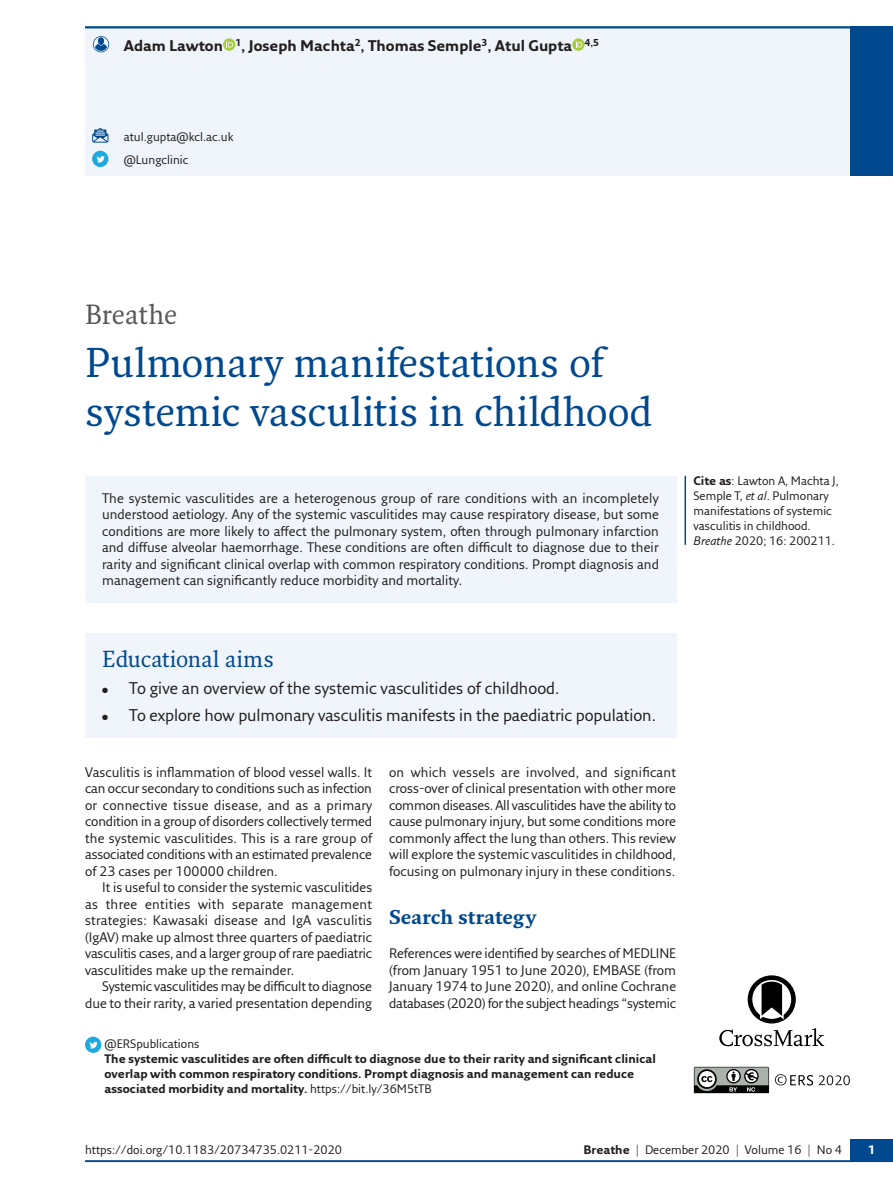
<style>
.page{position:relative;width:893px;height:1191px;background:#fff}
.page>*{position:absolute;margin:0;border:0;box-sizing:border-box;transform-origin:0 0}
.t1{font:40.5px/49.5px "Fresco Std";color:#01498e}
.t2{font:27px "Fresco Pro";color:#57585a}
.t3{font:22.5px "Fresco Std";color:#01498e}
.t4{font:700 19.5px "Fresco Std";color:#01498e}
.t5{font:16.5px "Fresco Sans Pro";letter-spacing:-.005em;color:#231f20}
.t6{font:700 15px "Fresco Sans Pro";color:#231f20}
.t7{font:13.5px/16.5px "Fresco Sans Pro";letter-spacing:-.005em;color:#231f20;text-align:justify}
.t8{font:12px/15px "Fresco Sans Pro";color:#231f20}
.t9{font:700 12px/15px "Fresco Sans Pro";color:#231f20}
.t10{font:700 12px "Fresco Sans Pro";color:#fff}
.s1{font-weight:700}
.s2{font-style:italic}
.s3{font-weight:400}
</style>
<div class="page">
<svg style="left:694px;top:1066px;width:75px;height:27px;background:#767a76"></svg>
<svg style="left:775px;top:1074px;width:38px;height:11px"></svg>
<svg style="left:843px;top:1075px;width:7px;height:10px"></svg>
<svg style="left:819px;top:1075px;width:23px;height:10px"></svg>
<div style="left:844px;top:1076px;width:5px;height:8px;background:#fff;border-radius:50%"></div>
<hr style="left:85px;top:1160px;width:808px;height:2px;background:#01498e">
<div style="left:850px;top:1138px;width:43px;height:23px;background:#01498e"></div>
<div style="left:85px;top:26px;width:808px;height:149px;background:#eff5fb"></div>
<div style="left:850px;top:26px;width:43px;height:149px;background:#01498e"></div>
<svg style="left:93px;top:36px;width:16px;height:16px"></svg>
<svg style="left:85px;top:1036px;width:16px;height:17px"></svg>
<svg style="left:89px;top:1041px;width:9px;height:7px"></svg>
<hr style="left:85px;top:26px;width:808px;height:2px;background:#01498e">
<svg style="left:92px;top:128px;width:16px;height:15px"></svg>
<div style="left:92px;top:151px;width:16px;height:16px;background:#1fa9e1;border-radius:50%"></div>
<svg style="left:97px;top:156px;width:8px;height:7px"></svg>
<svg style="left:719px;top:975px;width:105px;height:71px"></svg>
<div style="left:85px;top:476px;width:591px;height:126px;background:#eff5fb"></div>
<hr style="left:684px;top:476px;width:2px;height:69px;background:#01498e">
<svg style="left:223px;top:38px;width:12px;height:13px"></svg>
<svg style="left:226px;top:41px;width:7px;height:6px"></svg>
<svg style="left:572px;top:38px;width:13px;height:13px"></svg>
<svg style="left:575px;top:41px;width:7px;height:6px"></svg>
<div style="left:85px;top:632px;width:591px;height:105px;background:#eff5fb"></div>
<p class="t6" style="left:124px;top:36px;width:477px">Adam Lawton <sup>1</sup>, Joseph Machta<sup>2</sup>, Thomas Semple<sup>3</sup>, Atul Gupta <sup>4,5</sup></p>
<p class="t8" style="left:124px;top:124px;width:111px;line-height:23.4px">atul.gupta@kcl.ac.uk @Lungclinic</p>
<h2 class="t2" style="left:85px;top:297px;width:94px">Breathe</h2>
<h1 class="t1" style="left:85px;top:336px;width:569px">Pulmonary manifestations of systemic vasculitis in childhood</h1>
<p class="t7" style="left:102px;top:489px;width:558px">The systemic vasculitides are a heterogenous group of rare conditions with an incompletely understood aetiology. Any of the systemic vasculitides may cause respiratory disease, but some conditions are more likely to affect the pulmonary system, often through pulmonary infarction and diffuse alveolar haemorrhage. These conditions are often difficult to diagnose due to their rarity and significant clinical overlap with common respiratory conditions. Prompt diagnosis and management can significantly reduce morbidity and mortality.</p>
<p class="t8" style="left:693px;top:473px;width:147px"><span class="s1">Cite as</span>: Lawton A, Machta J,<br>Semple T, <span class="s2">et al</span>. Pulmonary manifestations of systemic vasculitis in childhood.<br><span class="s2">Breathe</span> 2020; 16: 200211.</p>
<h3 class="t3" style="left:102px;top:644px;width:173px">Educational aims</h3>
<p class="t5" style="left:102px;top:677px;width:459px">● To give an overview of the systemic vasculitides of childhood.</p>
<p class="t5" style="left:102px;top:704px;width:555px">● To explore how pulmonary vasculitis manifests in the paediatric population.</p>
<p class="t7" style="left:85px;top:763px;width:289px">Vasculitis is inflammation of blood vessel walls. It can occur secondary to conditions such as infection or connective tissue disease, and as a primary condition in a group of disorders collectively termed the systemic vasculitides. This is a rare group of associated conditions with an estimated prevalence of 23 cases per 100000 children.</p>
<p class="t7" style="left:85px;top:879px;width:289px;text-indent:17px">It is useful to consider the systemic vasculitides as three entities with separate management strategies: Kawasaki disease and IgA vasculitis (IgAV) make up almost three quarters of paediatric vasculitis cases, and a larger group of rare paediatric vasculitides make up the remainder.</p>
<p class="t7" style="left:85px;top:977px;width:289px;text-align:right">Systemic vasculitides may be difficult to diagnose due to their rarity, a varied presentation depending</p>
<p class="t7" style="left:389px;top:763px;width:289px">on which vessels are involved, and significant cross-over of clinical presentation with other more common diseases. All vasculitides have the ability to cause pulmonary injury, but some conditions more commonly affect the lung than others. This review will explore the systemic vasculitides in childhood, focusing on pulmonary injury in these conditions.</p>
<h3 class="t4" style="left:389px;top:904px;width:149px">Search strategy</h3>
<p class="t7" style="left:389px;top:945px;width:289px">References were identified by searches of MEDLINE (from January 1951 to June 2020), EMBASE (from January 1974 to June 2020), and online Cochrane databases (2020) for the subject headings “systemic</p>
<p class="t8" style="left:105px;top:1036px;width:96px">@ERSpublications</p>
<p class="t9" style="left:105px;top:1051px;width:553px">The systemic vasculitides are often difficult to diagnose due to their rarity and significant clinical overlap with common respiratory conditions. Prompt diagnosis and management can reduce associated morbidity and mortality. <span class="s3">https://bit.ly/36M5tTB</span></p>
<p class="t8" style="left:85px;top:1142px;width:258px">https://doi.org/10.1183/20734735.0211-2020</p>
<p class="t8" style="left:583px;top:1142px;width:260px"><span class="s1">Breathe</span> | December 2020 | Volume 16 | No 4</p>
<p class="t10" style="left:868px;top:1142px;width:9px">1</p>
</div>
